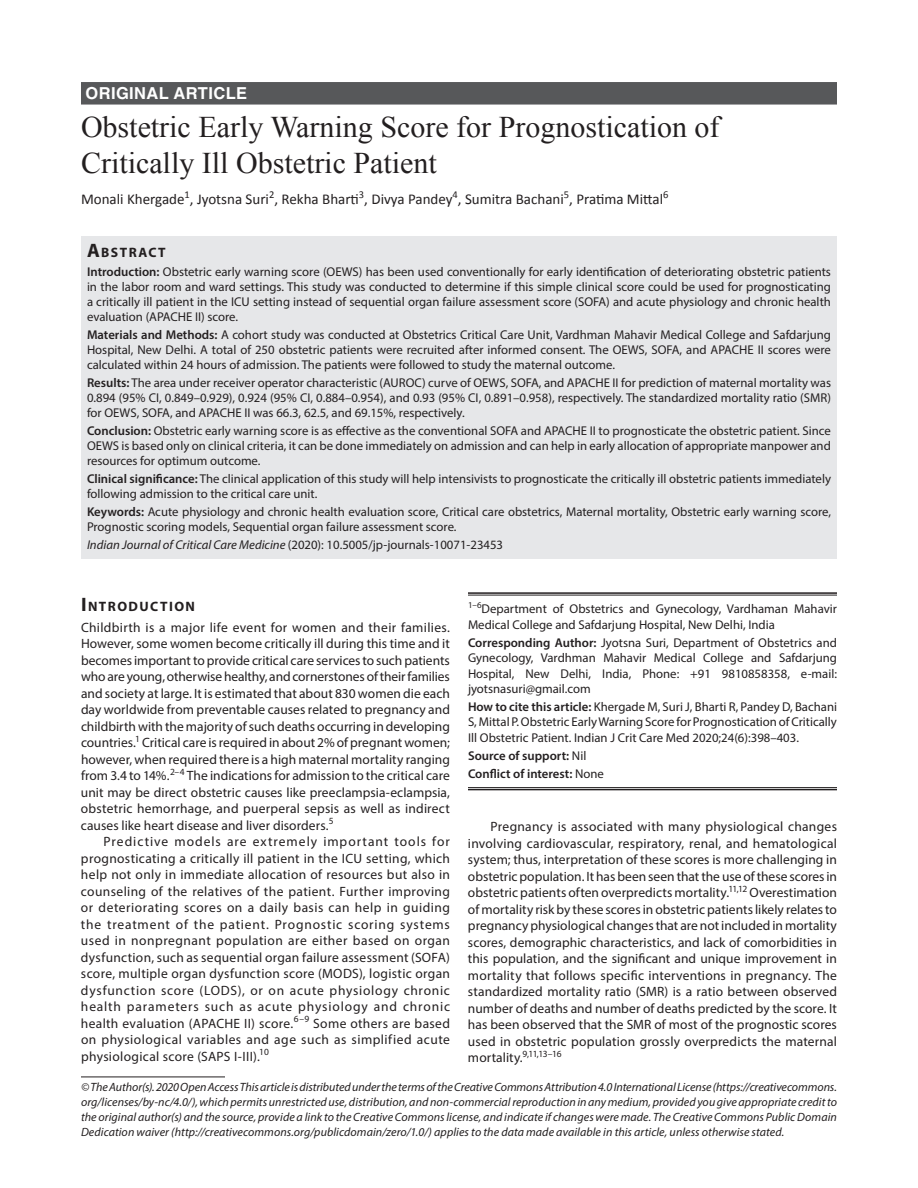
<style>
.page{position:relative;width:918px;height:1188px;background:#fff}
.page>*{position:absolute;margin:0;border:0;box-sizing:border-box;transform-origin:0 0}
.t1{font:30px/36px "Times New Roman";color:#231f20}
.t2{font:700 16.5px "Helvetica LT Std";letter-spacing:.025em;color:#fff}
.t3{font:15px "Calibri";color:#231f20}
.t4{font:700 13.65px "Myriad Pro";letter-spacing:.105em;color:#231f20}
.t5{font:13.5px/16.5px "Myriad Pro";letter-spacing:.01em;color:#231f20;text-align:justify}
.t6{font:12.75px/15px "Myriad Pro";color:#231f20;text-align:justify}
.t7{font:600 12.75px/18.3px "Myriad Pro";color:#231f20}
.t8{font:italic 12px/15px "Myriad Pro";letter-spacing:.005em;color:#231f20;text-align:justify}
.s1{font-size:19.5px}
.s2{font-weight:600}
.s3{font-style:italic}
.s4{font-weight:400}
</style>
<div class="page">
<div style="left:81px;top:82px;width:756px;height:23px;background:#57585a"></div>
<div style="left:81px;top:236px;width:756px;height:26px;background:#e6e7e9"></div>
<div style="left:81px;top:261px;width:756px;height:69px;background:#e6e7e9"></div>
<div style="left:81px;top:324px;width:756px;height:54px;background:#e6e7e9"></div>
<div style="left:81px;top:372px;width:756px;height:54px;background:#e6e7e9"></div>
<div style="left:81px;top:420px;width:756px;height:54px;background:#e6e7e9"></div>
<div style="left:81px;top:468px;width:756px;height:39px;background:#e6e7e9"></div>
<div style="left:81px;top:501px;width:756px;height:39px;background:#e6e7e9"></div>
<div style="left:81px;top:534px;width:756px;height:24px;background:#e6e7e9"></div>
<hr style="left:468px;top:592px;width:369px;height:2px;background:#231f20">
<hr style="left:468px;top:595px;width:369px;height:1px;background:#231f20">
<hr style="left:468px;top:787px;width:369px;height:1px;background:#231f20">
<hr style="left:468px;top:789px;width:369px;height:1px;background:#231f20">
<hr style="left:81px;top:1077px;width:144px;height:1px;background:#231f20">
<p class="t2" style="left:86px;top:83px;width:163px">ORIGINAL ARTICLE</p>
<h1 class="t1" style="left:81px;top:108px;width:640px">Obstetric Early Warning Score for Prognostication of<br>Critically Ill Obstetric Patient</h1>
<p class="t3" style="left:81px;top:190px;width:589px">Monali Khergade<sup>1</sup>, Jyotsna Suri<sup>2</sup>, Rekha Bharti<sup>3</sup>, Divya Pandey<sup>4</sup>, Sumitra Bachani<sup>5</sup>, Pratima Mittal<sup>6</sup></p>
<p class="t4" style="left:87px;top:243px;width:80px"><span class="s1">A</span>BSTRACT</p>
<p class="t6" style="left:87px;top:264px;width:746px"><span class="s2">Introduction:</span> Obstetric early warning score (OEWS) has been used conventionally for early identification of deteriorating obstetric patients in the labor room and ward settings. This study was conducted to determine if this simple clinical score could be used for prognosticating a critically ill patient in the ICU setting instead of sequential organ failure assessment score (SOFA) and acute physiology and chronic health evaluation (APACHE II) score.</p>
<p class="t6" style="left:87px;top:327px;width:746px"><span class="s2">Materials and Methods:</span> A cohort study was conducted at Obstetrics Critical Care Unit, Vardhman Mahavir Medical College and Safdarjung Hospital, New Delhi. A total of 250 obstetric patients were recruited after informed consent. The OEWS, SOFA, and APACHE II scores were calculated within 24 hours of admission. The patients were followed to study the maternal outcome.</p>
<p class="t6" style="left:87px;top:375px;width:746px"><span class="s2">Results:</span> The area under receiver operator characteristic (AUROC) curve of OEWS, SOFA, and APACHE II for prediction of maternal mortality was 0.894 (95% CI, 0.849–0.929), 0.924 (95% CI, 0.884–0.954), and 0.93 (95% CI, 0.891–0.958), respectively. The standardized mortality ratio (SMR) for OEWS, SOFA, and APACHE II was 66.3, 62.5, and 69.15%, respectively.</p>
<p class="t6" style="left:87px;top:423px;width:745px"><span class="s2">Conclusion:</span> Obstetric early warning score is as effective as the conventional SOFA and APACHE II to prognosticate the obstetric patient. Since OEWS is based only on clinical criteria, it can be done immediately on admission and can help in early allocation of appropriate manpower and resources for optimum outcome.</p>
<p class="t6" style="left:87px;top:471px;width:746px"><span class="s2">Clinical significance:</span> The clinical application of this study will help intensivists to prognosticate the critically ill obstetric patients immediately following admission to the critical care unit.</p>
<p class="t6" style="left:87px;top:504px;width:746px"><span class="s2">Keywords:</span> Acute physiology and chronic health evaluation score, Critical care obstetrics, Maternal mortality, Obstetric early warning score,<br>Prognostic scoring models, Sequential organ failure assessment score.</p>
<p class="t6" style="left:87px;top:537px;width:418px"><span class="s3">Indian Journal of Critical Care Medicine</span> (2020): 10.5005/jp-journals-10071-23453</p>
<p class="t4" style="left:81px;top:597px;width:116px"><span class="s1">I</span>NTRODUCTION</p>
<p class="t5" style="left:81px;top:619px;width:371px">Childbirth is a major life event for women and their families.<br>However, some women become critically ill during this time and it becomes important to provide critical care services to such patients who are young, otherwise healthy, and cornerstones of their families and society at large. It is estimated that about 830 women die each day worldwide from preventable causes related to pregnancy and childbirth with the majority of such deaths occurring in developing countries.<sup>1</sup> Critical care is required in about 2% of pregnant women; however, when required there is a high maternal mortality ranging from 3.4 to 14%.<sup>2–4</sup> The indications for admission to the critical care unit may be direct obstetric causes like preeclampsia-eclampsia, obstetric hemorrhage, and puerperal sepsis as well as indirect causes like heart disease and liver disorders.<sup>5</sup></p>
<p class="t5" style="left:81px;top:833px;width:371px;text-indent:23px">Predictive models are extremely important tools for prognosticating a critically ill patient in the ICU setting, which help not only in immediate allocation of resources but also in counseling of the relatives of the patient. Further improving or deteriorating scores on a daily basis can help in guiding the treatment of the patient. Prognostic scoring systems used in nonpregnant population are either based on organ dysfunction, such as sequential organ failure assessment (SOFA) score, multiple organ dysfunction score (MODS), logistic organ dysfunction score (LODS), or on acute physiology chronic health parameters such as acute physiology and chronic health evaluation (APACHE II) score.<sup>6–9</sup> Some others are based on physiological variables and age such as simplified acute physiological score (SAPS I-III).<sup>10</sup></p>
<p class="t6" style="left:468px;top:601px;width:370px"><sup>1–6</sup>Department of Obstetrics and Gynecology, Vardhaman Mahavir<br>Medical College and Safdarjung Hospital, New Delhi, India</p>
<p class="t6" style="left:468px;top:635px;width:371px"><span class="s2">Corresponding Author:</span> Jyotsna Suri, Department of Obstetrics and Gynecology, Vardhman Mahavir Medical College and Safdarjung Hospital, New Delhi, India, Phone: +91 9810858358, e-mail: jyotsnasuri@gmail.com</p>
<p class="t6" style="left:468px;top:699px;width:371px"><span class="s2">How to cite this article:</span> Khergade M, Suri J, Bharti R, Pandey D, Bachani S, Mittal P. Obstetric Early Warning Score for Prognostication of Critically Ill Obstetric Patient. Indian J Crit Care Med 2020;24(6):398–403.</p>
<p class="t7" style="left:468px;top:746px;width:137px">Source of support: <span class="s4">Nil<br></span>Conflict of interest: <span class="s4">None</span></p>
<p class="t5" style="left:468px;top:818px;width:371px;text-indent:23px">Pregnancy is associated with many physiological changes involving cardiovascular, respiratory, renal, and hematological system; thus, interpretation of these scores is more challenging in obstetric population. It has been seen that the use of these scores in obstetric patients often overpredicts mortality.<sup>11,12</sup> Overestimation of mortality risk by these scores in obstetric patients likely relates to pregnancy physiological changes that are not included in mortality scores, demographic characteristics, and lack of comorbidities in this population, and the significant and unique improvement in mortality that follows specific interventions in pregnancy. The standardized mortality ratio (SMR) is a ratio between observed number of deaths and number of deaths predicted by the score. It has been observed that the SMR of most of the prognostic scores used in obstetric population grossly overpredicts the maternal mortality.<sup>9,11,13–16</sup></p>
<p class="t8" style="left:81px;top:1079px;width:758px">© The Author(s). 2020 Open Access This article is distributed under the terms of the Creative Commons Attribution 4.0 International License (https://creativecommons. org/licenses/by-nc/4.0/), which permits unrestricted use, distribution, and non-commercial reproduction in any medium, provided you give appropriate credit to the original author(s) and the source, provide a link to the Creative Commons license, and indicate if changes were made. The Creative Commons Public Domain Dedication waiver (http://creativecommons.org/publicdomain/zero/1.0/) applies to the data made available in this article, unless otherwise stated.</p>
</div>
